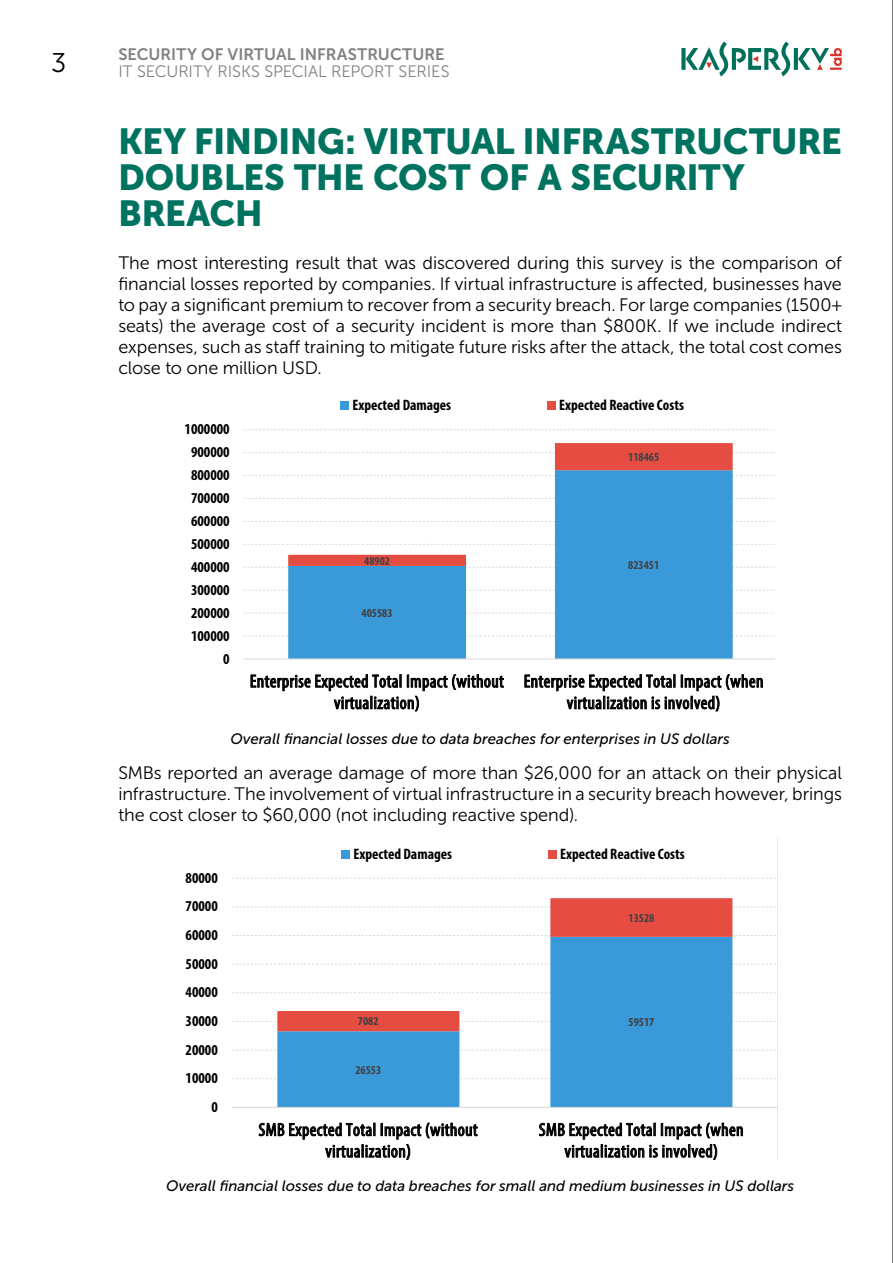
<style>
.page{position:relative;width:893px;height:1263px;background:#fff}
.page>*{position:absolute;margin:0;border:0;box-sizing:border-box;transform-origin:0 0}
.t1{font:36px/36px "Museo Sans Cyrl 900";letter-spacing:-.005em;color:#007360}
.t2{font:27px "Museo Sans 300";color:#000}
.t3{font:condensed 18.15px/21.5px "Myriad Pro";letter-spacing:.025em;color:#000;text-align:center}
.t4{font:18px/21px "Museo Sans Cyrl 300";letter-spacing:-.005em;color:#000;text-align:justify}
.t5{font:16.5px "Museo Sans 300";color:#808285}
.t6{font:16.5px "Museo Sans Cyrl 700";color:#808285}
.t7{font:700 condensed 15.15px "Myriad Pro";color:#000}
.t8{font:italic 15px "Museo Sans Cyrl 500";color:#000}
.t9{font:700 condensed 12.15px "Myriad Pro";letter-spacing:.005em;color:#404040}
</style>
<div class="page">
<hr style="left:892px;top:0;width:1px;height:1263px;background:#000">
<svg style="left:681px;top:42px;width:161px;height:35px"></svg>
<svg style="left:244px;top:401px;width:531px;height:311px"></svg>
<svg style="left:232px;top:850px;width:545px;height:310px"></svg>
<p class="t6" style="left:118px;top:45px;width:328px">SECURITY OF VIRTUAL INFRASTRUCTURE</p>
<h2 class="t2" style="left:51px;top:49px;width:17px">3</h2>
<p class="t5" style="left:118px;top:62px;width:333px">IT SECURITY RISKS SPECIAL REPORT SERIES</p>
<h1 class="t1" style="left:118px;top:123px;width:725px">KEY FINDING: VIRTUAL INFRASTRUCTURE<br>DOUBLES THE COST OF A SECURITY<br>BREACH</h1>
<p class="t4" style="left:118px;top:252px;width:725px">The most interesting result that was discovered during this survey is the comparison of financial losses reported by companies. If virtual infrastructure is affected, businesses have to pay a significant premium to recover from a security breach. For large companies (1500+ seats) the average cost of a security incident is more than $800K. If we include indirect expenses, such as staff training to mitigate future risks after the attack, the total cost comes close to one million USD.</p>
<p class="t7" style="left:185px;top:420px;width:47px">1000000</p>
<p class="t7" style="left:191px;top:443px;width:40px">900000</p>
<p class="t7" style="left:191px;top:466px;width:40px">800000</p>
<p class="t7" style="left:191px;top:489px;width:40px">700000</p>
<p class="t7" style="left:191px;top:511px;width:40px">600000</p>
<p class="t7" style="left:191px;top:534px;width:40px">500000</p>
<p class="t7" style="left:191px;top:557px;width:40px">400000</p>
<p class="t7" style="left:191px;top:580px;width:40px">300000</p>
<p class="t7" style="left:191px;top:603px;width:40px">200000</p>
<p class="t7" style="left:191px;top:626px;width:40px">100000</p>
<p class="t7" style="left:223px;top:649px;width:8px">0</p>
<p class="t7" style="left:352px;top:396px;width:100px">Expected Damages</p>
<p class="t7" style="left:559px;top:396px;width:126px">Expected Reactive Costs</p>
<p class="t9" style="left:364px;top:553px;width:27px">48902</p>
<p class="t9" style="left:361px;top:605px;width:33px">405583</p>
<p class="t9" style="left:628px;top:449px;width:33px">118465</p>
<p class="t9" style="left:628px;top:557px;width:33px">823451</p>
<p class="t3" style="left:250px;top:670px;width:255px">Enterprise Expected Total Impact (without virtualization)</p>
<p class="t3" style="left:524px;top:670px;width:241px">Enterprise Expected Total Impact (when virtualization is involved)</p>
<p class="t8" style="left:230px;top:731px;width:501px">Overall financial losses due to data breaches for enterprises in US dollars</p>
<p class="t4" style="left:118px;top:762px;width:725px">SMBs reported an average damage of more than $26,000 for an attack on their physical infrastructure. The involvement of virtual infrastructure in a security breach however, brings the cost closer to $60,000 (not including reactive spend).</p>
<p class="t7" style="left:186px;top:868px;width:34px">80000</p>
<p class="t7" style="left:186px;top:897px;width:34px">70000</p>
<p class="t7" style="left:186px;top:925px;width:34px">60000</p>
<p class="t7" style="left:186px;top:954px;width:34px">50000</p>
<p class="t7" style="left:186px;top:983px;width:34px">40000</p>
<p class="t7" style="left:186px;top:1011px;width:34px">30000</p>
<p class="t7" style="left:186px;top:1040px;width:34px">20000</p>
<p class="t7" style="left:186px;top:1069px;width:34px">10000</p>
<p class="t7" style="left:211px;top:1097px;width:8px">0</p>
<p class="t7" style="left:353px;top:844px;width:100px">Expected Damages</p>
<p class="t7" style="left:560px;top:844px;width:126px">Expected Reactive Costs</p>
<p class="t9" style="left:628px;top:910px;width:27px">13528</p>
<p class="t9" style="left:358px;top:1014px;width:22px">7082</p>
<p class="t9" style="left:628px;top:1015px;width:27px">59517</p>
<p class="t9" style="left:355px;top:1062px;width:27px">26553</p>
<p class="t3" style="left:259px;top:1119px;width:220px">SMB Expected Total Impact (without virtualization)</p>
<p class="t3" style="left:539px;top:1119px;width:206px">SMB Expected Total Impact (when virtualization is involved)</p>
<p class="t8" style="left:166px;top:1178px;width:630px">Overall financial losses due to data breaches for small and medium businesses in US dollars</p>
</div>
